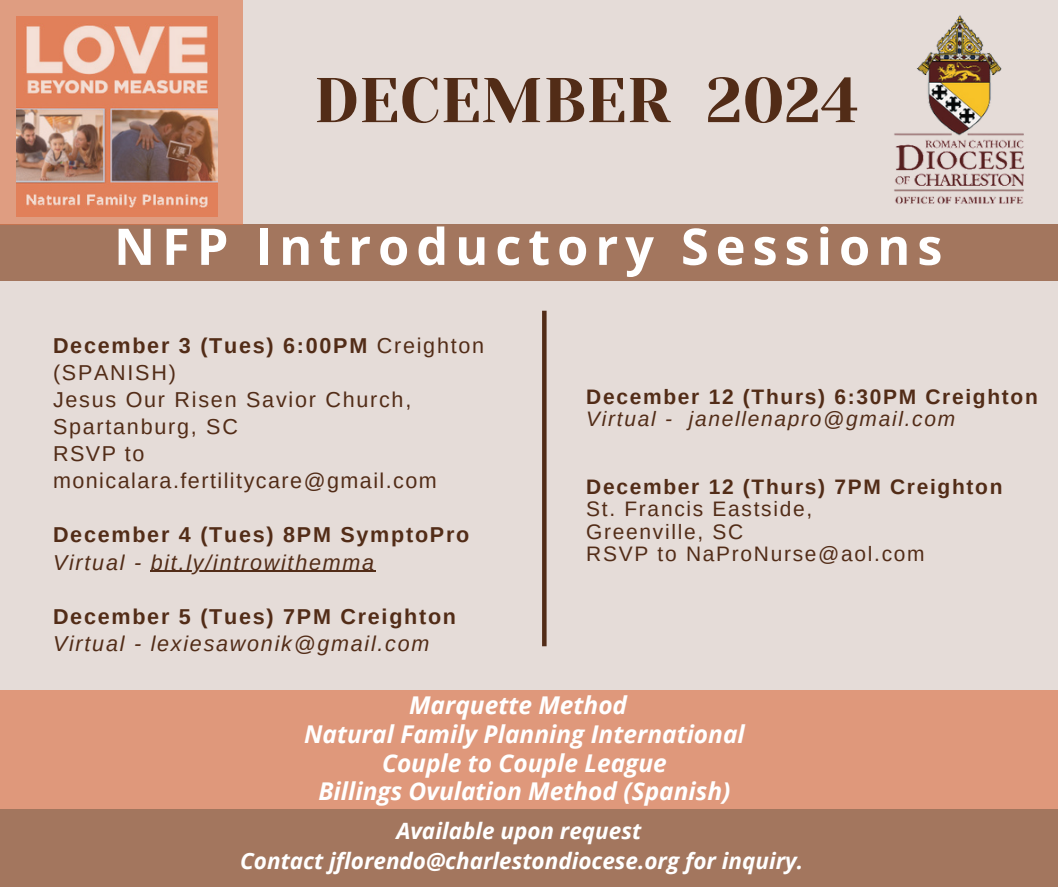
<style>
.page{position:relative;width:1058px;height:887px;background:#fff}
.page>*{position:absolute;margin:0;border:0;box-sizing:border-box;transform-origin:0 0}
.t1{font:63px "Yeseva One";color:#522c17}
.t2{font:700 50.55px "Open Sans";letter-spacing:.135em;color:#fff}
.t3{font:italic 700 24.45px/28.5px "Open Sans";color:#fff;text-align:center}
.t4{font:italic 700 22.5px/30.3px "Open Sans";color:#fff;text-align:center}
.t5{font:700 21.6px/27px "Arimo";letter-spacing:.08em;color:#522c17}
.t6{font:21.6px/27px "Arimo";letter-spacing:.075em;color:#522c17}
.t7{font:italic 21.6px "Arimo";letter-spacing:.08em;color:#522c17}
.t8{font:700 21px "Arimo";letter-spacing:.08em;color:#522c17}
.t9{font:21px "Arimo";letter-spacing:.08em;color:#522c17}
.t10{font:italic 21px "Arimo";letter-spacing:.08em;color:#522c17}
.s1{font-weight:400}
</style>
<div class="page">
<div style="left:0;top:0;width:1058px;height:886px;background:#e5dcd8"></div>
<div style="left:0;top:224px;width:1058px;height:57px;background:#a3765e"></div>
<div style="left:0;top:809px;width:1058px;height:77px;background:#a3765e"></div>
<div style="left:0;top:690px;width:1058px;height:119px;background:#df987b"></div>
<svg style="left:542px;top:311px;width:4px;height:335px"></svg>
<div style="left:0;top:0;width:242px;height:224px;background:#df9d81"></div>
<img style="left:894px;top:15px;width:131px;height:189px">
<img style="left:17px;top:16px;width:200px;height:201px">
<hr style="left:151px;top:570px;width:225px;height:1px;background:#522c17">
<h3 class="t1" style="left:314px;top:64px;width:546px">DECEMBER 2024</h3>
<p class="t2" style="left:114px;top:211px;width:829px">NFP Introductory Sessions</p>
<p class="t5" style="left:53px;top:332px;width:433px">December 3 (Tues) 6:00PM <span class="s1">Creighton (SPANISH)</span></p>
<h1 class="t6" style="left:53px;top:386px;width:360px">Jesus Our Risen Savior Church,<br>Spartanburg, SC</h1>
<h2 class="t6" style="left:53px;top:440px;width:385px">RSVP to monicalara.fertilitycare@gmail.com</h2>
<p class="t5" style="left:53px;top:521px;width:418px">December 4 (Tues) 8PM SymptoPro</p>
<p class="t7" style="left:53px;top:550px;width:323px">Virtual - bit.ly/introwithemma</p>
<p class="t5" style="left:53px;top:602px;width:404px">December 5 (Tues) 7PM Creighton</p>
<p class="t7" style="left:53px;top:631px;width:378px">Virtual - lexiesawonik@gmail.com</p>
<p class="t8" style="left:586px;top:384px;width:453px">December 12 (Thurs) 6:30PM Creighton</p>
<p class="t10" style="left:586px;top:407px;width:370px">Virtual - janellenapro@gmail.com</p>
<p class="t8" style="left:586px;top:474px;width:418px">December 12 (Thurs) 7PM Creighton</p>
<p class="t9" style="left:586px;top:497px;width:227px">St. Francis Eastside,</p>
<p class="t9" style="left:586px;top:519px;width:159px">Greenville, SC</p>
<p class="t9" style="left:586px;top:542px;width:340px">RSVP to NaProNurse@aol.com</p>
<p class="t3" style="left:304px;top:690px;width:442px">Marquette Method<br>Natural Family Planning International<br>Couple to Couple League<br>Billings Ovulation Method (Spanish)</p>
<p class="t4" style="left:240px;top:815px;width:564px">Available upon request<br>Contact jflorendo@charlestondiocese.org for inquiry.</p>
</div>
